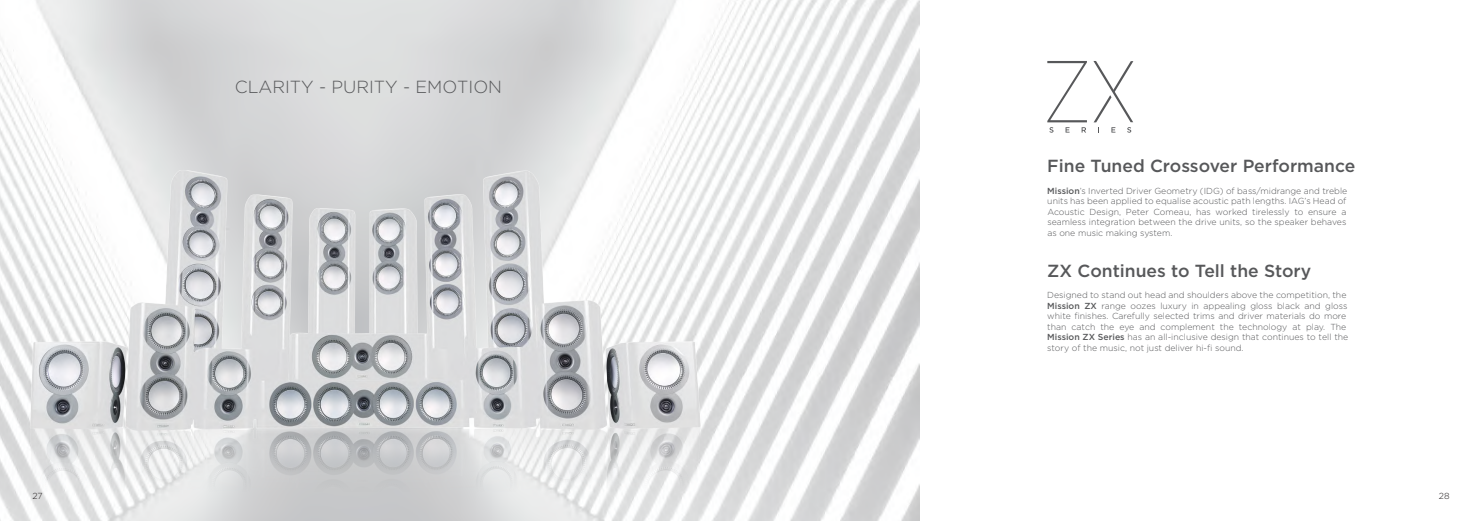
<style>
.page{position:relative;width:1474px;height:521px;background:#fff}
.page>*{position:absolute;margin:0;border:0;box-sizing:border-box;transform-origin:0 0}
.t1{font:500 17.5px "Gotham";color:#57585a}
.t2{font:300 17.5px "Gotham";color:#57585a}
.t3{font:300 8.75px/10.5px "Gotham";color:#57585a;text-align:justify}
.t4{font:300 8.75px "Gotham";color:#231f20}
.s1{font-weight:500}
</style>
<div class="page">
<img style="left:0;top:0;width:919px;height:521px">
<svg style="left:1093px;top:61px;width:40px;height:72px"></svg>
<svg style="left:1047px;top:61px;width:39px;height:72px"></svg>
<img style="left:13px;top:156px;width:701px;height:365px">
<p class="t4" style="left:33px;top:491px;width:12px">27</p>
<h1 class="t2" style="left:235px;top:76px;width:269px">CLARITY - PURITY - EMOTION</h1>
<h1 class="t1" style="left:1047px;top:155px;width:309px">Fine Tuned Crossover Performance</h1>
<p class="t3" style="left:1047px;top:185px;width:301px"><span class="s1">Mission</span>’s Inverted Driver Geometry (IDG) of bass/midrange and treble units has been applied to equalise acoustic path lengths. IAG’s Head of Acoustic Design, Peter Comeau, has worked tirelessly to ensure a seamless integration between the drive units, so the speaker behaves as one music making system.</p>
<h1 class="t1" style="left:1047px;top:259px;width:265px">ZX Continues to Tell the Story</h1>
<p class="t3" style="left:1047px;top:290px;width:302px;text-align:left">Designed to stand out head and shoulders above the competition, the <span class="s1">Mission ZX</span> range oozes luxury in appealing gloss black and gloss white finishes. Carefully selected trims and driver materials do more than catch the eye and complement the technology at play. The <span class="s1">Mission ZX Series</span> has an all-inclusive design that continues to tell the story of the music, not just deliver hi-fi sound.</p>
<p class="t4" style="left:1438px;top:491px;width:12px">28</p>
</div>
